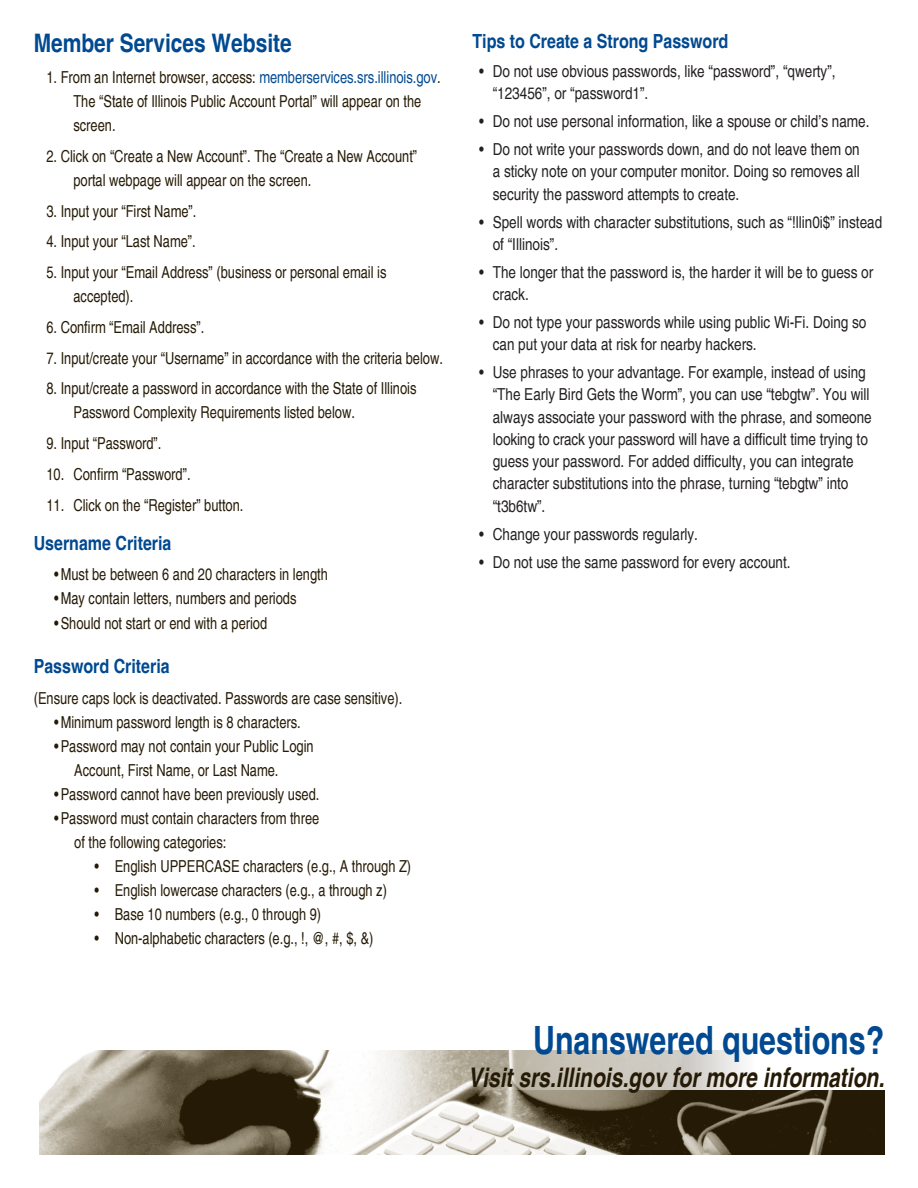
<style>
.page{position:relative;width:918px;height:1188px;background:#fff}
.page>*{position:absolute;margin:0;border:0;box-sizing:border-box;transform-origin:0 0}
.Sub_heads{font:700 condensed 39px "Helvetica";color:#014990;scale:.95 1}
.Sub_heads-2{font:italic 700 condensed 27px "Helvetica";color:#251a05;scale:.95 1}
.Sub-subs{font:700 condensed 25.5px "Helvetica";color:#014990}
.Body_text{font:700 condensed 19.5px "Helvetica";color:#014990}
.Sub-subs-2{font:700 condensed 19.5px "Helvetica";color:#014990}
.Body_text-2{font:condensed 16.5px/24px "Helvetica";color:#251a05;scale:.95 1}
.Body_text-3{font:condensed 16.5px/22.2px "Helvetica";color:#231f20}
.s1{color:#014990}
</style>
<div class="page">
<img style="left:39px;top:1051px;width:845px;height:103px">
<svg style="left:459px;top:1050px;width:425px;height:39px"></svg>
<p class="Sub-subs" style="left:34px;top:26px;width:260px">Member Services Website</p>
<p class="Body_text-2" style="left:73px;top:65px;width:388px;text-indent:-27px">1. From an Internet browser, access: <span class="s1">memberservices.srs.illinois.gov</span>.<br>The “State of Illinois Public Account Portal” will appear on the screen.</p>
<p class="Body_text-2" style="left:73px;top:144px;width:363px;text-indent:-27px">2. Click on “Create a New Account”. The “Create a New Account” portal webpage will appear on the screen.</p>
<p class="Body_text-2" style="left:46px;top:198px;width:159px">3. Input your “First Name”.</p>
<p class="Body_text-2" style="left:46px;top:229px;width:159px">4. Input your “Last Name”.</p>
<p class="Body_text-2" style="left:73px;top:260px;width:331px;text-indent:-27px">5. Input your “Email Address” (business or personal email is accepted).</p>
<p class="Body_text-2" style="left:46px;top:315px;width:168px">6. Confirm “Email Address”.</p>
<p class="Body_text-2" style="left:46px;top:345px;width:419px">7. Input/create your “Username” in accordance with the criteria below.</p>
<p class="Body_text-2" style="left:73px;top:376px;width:363px;text-indent:-27px">8. Input/create a password in accordance with the State of Illinois<br>Password Complexity Requirements listed below.</p>
<p class="Body_text-2" style="left:46px;top:431px;width:123px">9. Input “Password”.</p>
<p class="Body_text-2" style="left:46px;top:462px;width:153px">10. Confirm “Password”.</p>
<p class="Body_text-2" style="left:46px;top:493px;width:209px">11. Click on the “Register” button.</p>
<p class="Sub-subs-2" style="left:34px;top:529px;width:139px">Username Criteria</p>
<p class="Body_text-2" style="left:54px;top:562px;width:290px">•Must be between 6 and 20 characters in length</p>
<p class="Body_text-2" style="left:54px;top:586px;width:257px">•May contain letters, numbers and periods</p>
<p class="Body_text-2" style="left:54px;top:611px;width:226px">• Should not start or end with a period</p>
<p class="Body_text" style="left:34px;top:653px;width:137px">Password Criteria</p>
<p class="Body_text-2" style="left:34px;top:686px;width:390px">(Ensure caps lock is deactivated. Passwords are case sensitive).</p>
<p class="Body_text-2" style="left:54px;top:710px;width:261px">•Minimum password length is 8 characters.</p>
<p class="Body_text-2" style="left:74px;top:734px;width:254px;text-indent:-20px">• Password may not contain your Public Login<br>Account, First Name, or Last Name.</p>
<p class="Body_text-2" style="left:54px;top:782px;width:281px">• Password cannot have been previously used.</p>
<p class="Body_text-2" style="left:74px;top:806px;width:260px;text-indent:-20px">• Password must contain characters from three of the following categories:</p>
<p class="Body_text-2" style="left:94px;top:854px;width:335px">• English UPPERCASE characters (e.g., A through Z)</p>
<p class="Body_text-2" style="left:94px;top:878px;width:309px">• English lowercase characters (e.g., a through z)</p>
<p class="Body_text-2" style="left:94px;top:902px;width:240px">• Base 10 numbers (e.g., 0 through 9)</p>
<p class="Body_text-2" style="left:94px;top:926px;width:295px">• Non-alphabetic characters (e.g., !, @, #, $, &amp;)</p>
<p class="Body_text" style="left:472px;top:28px;width:257px">Tips to Create a Strong Password</p>
<p class="Body_text-3" style="left:493px;top:60px;width:344px;text-indent:-14px">• Do not use obvious passwords, like “password”, “qwerty”, “123456”, or “password1”.</p>
<p class="Body_text-3" style="left:479px;top:110px;width:392px">• Do not use personal information, like a spouse or child’s name.</p>
<p class="Body_text-3" style="left:493px;top:138px;width:369px;text-align:justify;text-indent:-14px">• Do not write your passwords down, and do not leave them on a sticky note on your computer monitor. Doing so removes all security the password attempts to create.</p>
<p class="Body_text-3" style="left:493px;top:210px;width:391px;text-indent:-14px">• Spell words with character substitutions, such as “!llin0i$” instead of “Illinois”.</p>
<p class="Body_text-3" style="left:493px;top:260px;width:382px;text-indent:-14px">• The longer that the password is, the harder it will be to guess or crack.</p>
<p class="Body_text-3" style="left:493px;top:311px;width:375px;text-indent:-14px">• Do not type your passwords while using public Wi-Fi. Doing so can put your data at risk for nearby hackers.</p>
<p class="Body_text-3" style="left:493px;top:361px;width:381px;text-indent:-14px">• Use phrases to your advantage. For example, instead of using “The Early Bird Gets the Worm”, you can use “tebgtw”. You will always associate your password with the phrase, and someone looking to crack your password will have a difficult time trying to guess your password. For added difficulty, you can integrate character substitutions into the phrase, turning “tebgtw” into “t3b6tw”.</p>
<p class="Body_text-3" style="left:479px;top:522px;width:220px">• Change your passwords regularly.</p>
<p class="Body_text-3" style="left:479px;top:550px;width:313px">• Do not use the same password for every account.</p>
<p class="Sub_heads" style="left:533px;top:1014px;width:371px">Unanswered questions?</p>
<p class="Sub_heads-2" style="left:468px;top:1059px;width:440px">Visit srs.illinois.gov for more information.</p>
</div>
